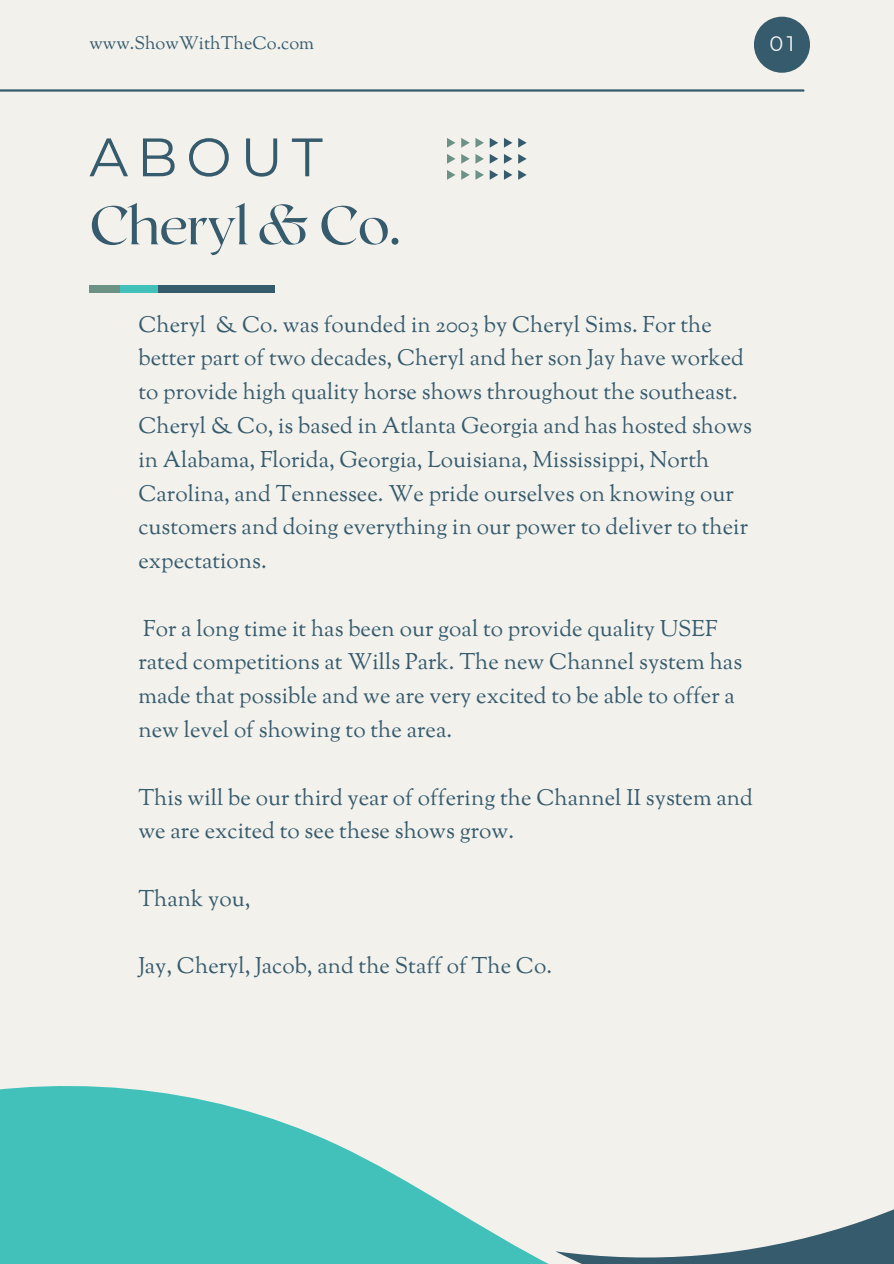
<style>
.page{position:relative;width:894px;height:1264px;background:#fff}
.page>*{position:absolute;margin:0;border:0;box-sizing:border-box;transform-origin:0 0}
.t1{font:54px "Roxborough CF";letter-spacing:-.02em;color:#365b6d}
.t2{font:54px "Montserrat";letter-spacing:.16em;color:#365b6d}
.t3{font:22.5px/33.8px "Sorts Mill Goudy";color:#365b6d}
.t4{font:21px "Montserrat";color:#f7f7f7}
.t5{font:18px "Sorts Mill Goudy";color:#365b6d}
</style>
<div class="page">
<div style="left:0;top:0;width:893px;height:1263px;background:#f2f1ec"></div>
<hr style="left:0;top:89px;width:803px;height:3px;background:#365b6d">
<div style="left:753px;top:17px;width:56px;height:56px;background:#365b6d;border-radius:50%"></div>
<svg style="left:0;top:1086px;width:547px;height:177px;fill:#41c1ba"></svg>
<svg style="left:555px;top:1209px;width:338px;height:54px"></svg>
<div style="left:89px;top:285px;width:185px;height:8px;background:#365b6d"></div>
<div style="left:89px;top:285px;width:69px;height:8px;background:#41c1ba"></div>
<div style="left:89px;top:285px;width:31px;height:8px;background:#6c9286"></div>
<svg style="left:518px;top:138px;width:8px;height:10px"></svg>
<svg style="left:518px;top:154px;width:8px;height:10px"></svg>
<svg style="left:518px;top:170px;width:8px;height:9px"></svg>
<svg style="left:504px;top:138px;width:8px;height:10px"></svg>
<svg style="left:504px;top:154px;width:8px;height:10px"></svg>
<svg style="left:504px;top:170px;width:8px;height:9px"></svg>
<svg style="left:447px;top:138px;width:51px;height:41px"></svg>
<h3 class="t5" style="left:89px;top:32px;width:226px">www.ShowWithTheCo.com</h3>
<h3 class="t4" style="left:769px;top:31px;width:26px">01</h3>
<p class="t2" style="left:89px;top:124px;width:235px">ABOUT</p>
<h3 class="t1" style="left:89px;top:190px;width:313px">Cheryl &amp; Co.</h3>
<p class="t3" style="left:138px;top:309px;width:615px">Cheryl &amp; Co. was founded in 2003 by Cheryl Sims. For the better part of two decades, Cheryl and her son Jay have worked to provide high quality horse shows throughout the southeast.<br>Cheryl &amp; Co, is based in Atlanta Georgia and has hosted shows in Alabama, Florida, Georgia, Louisiana, Mississippi, North Carolina, and Tennessee. We pride ourselves on knowing our customers and doing everything in our power to deliver to their expectations.</p>
<p class="t3" style="left:138px;top:613px;width:605px">For a long time it has been our goal to provide quality USEF rated competitions at Wills Park. The new Channel system has made that possible and we are very excited to be able to offer a new level of showing to the area.</p>
<h1 class="t3" style="left:138px;top:782px;width:616px">This will be our third year of offering the Channel II system and we are excited to see these shows grow.</h1>
<p class="t3" style="left:138px;top:883px;width:113px">Thank you,</p>
<h2 class="t3" style="left:138px;top:951px;width:415px">Jay, Cheryl, Jacob, and the Staff of The Co.</h2>
</div>
